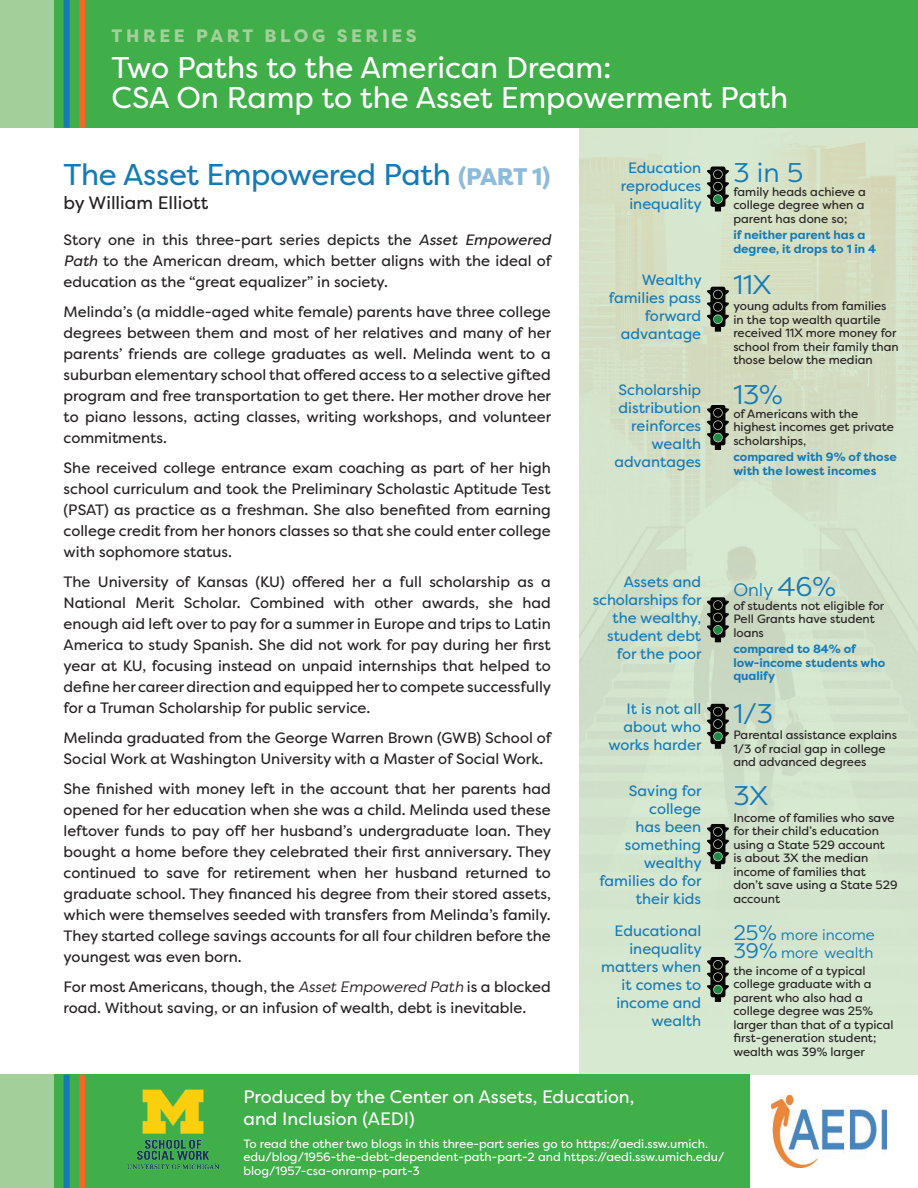
<style>
.page{position:relative;width:918px;height:1188px;background:#fff}
.page>*{position:absolute;margin:0;border:0;box-sizing:border-box;transform-origin:0 0}
.t1{font:30px/30px "Filson Pro";color:#fff}
.t2{font:30px "Filson Pro";letter-spacing:-.01em;color:#157ab5}
.t3{font:27px "Filson Pro";color:#157ab5}
.t4{font:18px/21.6px "Filson Pro";color:#fff}
.t5{font:800 18px "Filson Pro";letter-spacing:.2em;color:#a3cf9a}
.t6{font:18px "Filson Pro";color:#231f20}
.t7{font:18px "Filson Pro";color:#157ab5}
.t8{font:15px/21px "Filson Pro";color:#231f20;text-align:justify}
.t9{font:15px/18px "Filson Pro";color:#157ab5;text-align:right}
.t10{font:15px/18px "Filson Pro";color:#157ab5}
.t11{font:12px/13.5px "Filson Pro";color:#231f20}
.t12{font:12px/13.5px "Filson Pro";color:#fff}
.t13{font:700 12px/13.5px "Filson Pro";color:#157ab5}
.s1{font-weight:800;font-size:24px;color:#8cbcda}
.s2{font-style:italic}
.s3{font-size:27px}
.s4{font-size:21px}
</style>
<div class="page">
<div style="left:580px;top:128px;width:338px;height:947px;background:#d8e9d2"></div>
<div style="left:0;top:0;width:918px;height:128px;background:#40ae49"></div>
<div style="left:0;top:0;width:54px;height:128px;background:#a3cf9a"></div>
<div style="left:64px;top:0;width:6px;height:128px;background:#157ab5"></div>
<div style="left:79px;top:0;width:6px;height:128px;background:#ee6a2a"></div>
<div style="left:0;top:1075px;width:749px;height:113px;background:#40ae49"></div>
<div style="left:0;top:1075px;width:54px;height:113px;background:#a3cf9a"></div>
<div style="left:64px;top:1075px;width:6px;height:113px;background:#157ab5"></div>
<div style="left:79px;top:1075px;width:6px;height:113px;background:#ee6a2a"></div>
<img style="left:772px;top:1096px;width:114px;height:72px">
<img style="left:580px;top:133px;width:338px;height:718px">
<img style="left:127px;top:1090px;width:91px;height:79px">
<svg style="left:707px;top:166px;width:22px;height:46px"></svg>
<div style="left:714px;top:170px;width:8px;height:8px;background:#050504;border-radius:50%"></div>
<div style="left:714px;top:183px;width:8px;height:8px;background:#050504;border-radius:50%"></div>
<div style="left:714px;top:195px;width:8px;height:8px;background:#1f8c43;border-radius:50%"></div>
<svg style="left:707px;top:287px;width:22px;height:45px"></svg>
<div style="left:714px;top:290px;width:8px;height:9px;background:#050504;border-radius:50%"></div>
<div style="left:714px;top:303px;width:8px;height:8px;background:#050504;border-radius:50%"></div>
<div style="left:714px;top:315px;width:8px;height:8px;background:#1f8c43;border-radius:50%"></div>
<svg style="left:707px;top:405px;width:22px;height:45px"></svg>
<div style="left:714px;top:409px;width:8px;height:8px;background:#050504;border-radius:50%"></div>
<div style="left:714px;top:421px;width:8px;height:8px;background:#050504;border-radius:50%"></div>
<div style="left:714px;top:433px;width:8px;height:9px;background:#1f8c43;border-radius:50%"></div>
<svg style="left:707px;top:597px;width:22px;height:45px"></svg>
<div style="left:714px;top:601px;width:8px;height:8px;background:#050504;border-radius:50%"></div>
<div style="left:714px;top:613px;width:8px;height:9px;background:#050504;border-radius:50%"></div>
<div style="left:714px;top:626px;width:8px;height:8px;background:#1f8c43;border-radius:50%"></div>
<svg style="left:707px;top:704px;width:22px;height:45px"></svg>
<div style="left:714px;top:708px;width:8px;height:8px;background:#050504;border-radius:50%"></div>
<div style="left:714px;top:720px;width:8px;height:8px;background:#050504;border-radius:50%"></div>
<div style="left:714px;top:732px;width:8px;height:8px;background:#1f8c43;border-radius:50%"></div>
<svg style="left:707px;top:824px;width:22px;height:45px"></svg>
<div style="left:714px;top:828px;width:8px;height:8px;background:#050504;border-radius:50%"></div>
<div style="left:714px;top:840px;width:8px;height:8px;background:#050504;border-radius:50%"></div>
<div style="left:714px;top:852px;width:8px;height:9px;background:#1f8c43;border-radius:50%"></div>
<svg style="left:707px;top:957px;width:22px;height:45px"></svg>
<div style="left:714px;top:961px;width:8px;height:8px;background:#050504;border-radius:50%"></div>
<div style="left:714px;top:973px;width:8px;height:8px;background:#050504;border-radius:50%"></div>
<div style="left:714px;top:985px;width:8px;height:9px;background:#1f8c43;border-radius:50%"></div>
<p class="t5" style="left:112px;top:25px;width:307px">THREE PART BLOG SERIES</p>
<h1 class="t1" style="left:112px;top:52px;width:678px">Two Paths to the American Dream:<br>CSA On Ramp to the Asset Empowerment Path</h1>
<h1 class="t2" style="left:64px;top:154px;width:488px">The Asset Empowered Path <span class="s1">(PART 1)</span></h1>
<p class="t6" style="left:64px;top:190px;width:146px">by William Elliott</p>
<p class="t8" style="left:64px;top:229px;width:489px">Story one in this three-part series depicts the <span class="s2">Asset Empowered Path</span> to the American dream, which better aligns with the ideal of education as the “great equalizer” in society.</p>
<p class="t8" style="left:64px;top:301px;width:489px">Melinda’s (a middle-aged white female) parents have three college degrees between them and most of her relatives and many of her parents’ friends are college graduates as well. Melinda went to a suburban elementary school that offered access to a selective gifted program and free transportation to get there. Her mother drove her to piano lessons, acting classes, writing workshops, and volunteer commitments.</p>
<p class="t8" style="left:64px;top:457px;width:489px">She received college entrance exam coaching as part of her high school curriculum and took the Preliminary Scholastic Aptitude Test (PSAT) as practice as a freshman. She also benefited from earning college credit from her honors classes so that she could enter college with sophomore status.</p>
<p class="t8" style="left:64px;top:571px;width:489px">The University of Kansas (KU) offered her a full scholarship as a National Merit Scholar. Combined with other awards, she had enough aid left over to pay for a summer in Europe and trips to Latin America to study Spanish. She did not work for pay during her first year at KU, focusing instead on unpaid internships that helped to define her career direction and equipped her to compete successfully for a Truman Scholarship for public service.</p>
<p class="t8" style="left:64px;top:727px;width:489px">Melinda graduated from the George Warren Brown (GWB) School of<br>Social Work at Washington University with a Master of Social Work.</p>
<p class="t8" style="left:64px;top:778px;width:489px">She finished with money left in the account that her parents had opened for her education when she was a child. Melinda used these leftover funds to pay off her husband’s undergraduate loan. They bought a home before they celebrated their first anniversary. They continued to save for retirement when her husband returned to graduate school. They financed his degree from their stored assets, which were themselves seeded with transfers from Melinda’s family.<br>They started college savings accounts for all four children before the youngest was even born.</p>
<p class="t8" style="left:64px;top:976px;width:489px">For most Americans, though, the <span class="s2">Asset Empowered Path</span> is a blocked road. Without saving, or an infusion of wealth, debt is inevitable.</p>
<p class="t9" style="left:621px;top:159px;width:82px;text-align:center">Education reproduces inequality</p>
<p class="t9" style="left:609px;top:270px;width:94px">Wealthy families pass forward advantage</p>
<p class="t9" style="left:614px;top:381px;width:88px">Scholarship distribution reinforces wealth advantages</p>
<h2 class="t3" style="left:733px;top:155px;width:71px">3 in 5</h2>
<p class="t11" style="left:733px;top:185px;width:134px;text-align:justify">family heads achieve a college degree when a parent has done so;</p>
<p class="t13" style="left:733px;top:228px;width:144px">if neither parent has a degree, it drops to 1 in 4</p>
<h2 class="t3" style="left:733px;top:267px;width:39px">11X</h2>
<p class="t11" style="left:733px;top:299px;width:167px">young adults from families in the top wealth quartile received 11X more money for school from their family than those below the median</p>
<h2 class="t3" style="left:733px;top:377px;width:51px">13%</h2>
<p class="t11" style="left:733px;top:407px;width:162px">of Americans with the highest incomes get private scholarships,</p>
<p class="t13" style="left:733px;top:451px;width:165px">compared with 9% of those with the lowest incomes</p>
<p class="t9" style="left:593px;top:573px;width:110px">Assets and scholarships for the wealthy, student debt for the poor</p>
<p class="t9" style="left:608px;top:699px;width:95px">It is not all about who works harder</p>
<p class="t9" style="left:599px;top:782px;width:104px">Saving for college<br>has been something wealthy families do for their kids</p>
<p class="t9" style="left:601px;top:921px;width:102px">Educational inequality matters when it comes to income and wealth</p>
<p class="t7" style="left:733px;top:578px;width:104px">Only <span class="s3">46%</span></p>
<p class="t11" style="left:733px;top:599px;width:153px">of students not eligible for<br>Pell Grants have student loans</p>
<p class="t13" style="left:733px;top:643px;width:154px">compared to 84% of low-income students who qualify</p>
<h2 class="t3" style="left:733px;top:695px;width:41px">1/3</h2>
<p class="t11" style="left:733px;top:728px;width:165px">Parental assistance explains<br>1/3 of racial gap in college and advanced degrees</p>
<h2 class="t3" style="left:733px;top:778px;width:36px">3X</h2>
<p class="t11" style="left:733px;top:811px;width:166px">Income of families who save for their child’s education using a State 529 account<br>is about 3X the median income of families that don’t save using a State 529 account</p>
<p class="t10" style="left:733px;top:926px;width:143px"><span class="s4">25%</span> more income<br><span class="s4">39%</span> more wealth</p>
<p class="t11" style="left:733px;top:964px;width:162px">the income of a typical college graduate with a parent who also had a college degree was 25% larger than that of a typical first-generation student; wealth was 39% larger</p>
<p class="t4" style="left:243px;top:1086px;width:392px">Produced by the Center on Assets, Education, and Inclusion (AEDI)</p>
<p class="t12" style="left:243px;top:1136px;width:482px">To read the other two blogs in this three-part series go to https://aedi.ssw.umich. edu/blog/1956-the-debt-dependent-path-part-2 and https://aedi.ssw.umich.edu/ blog/1957-csa-onramp-part-3</p>
</div>
